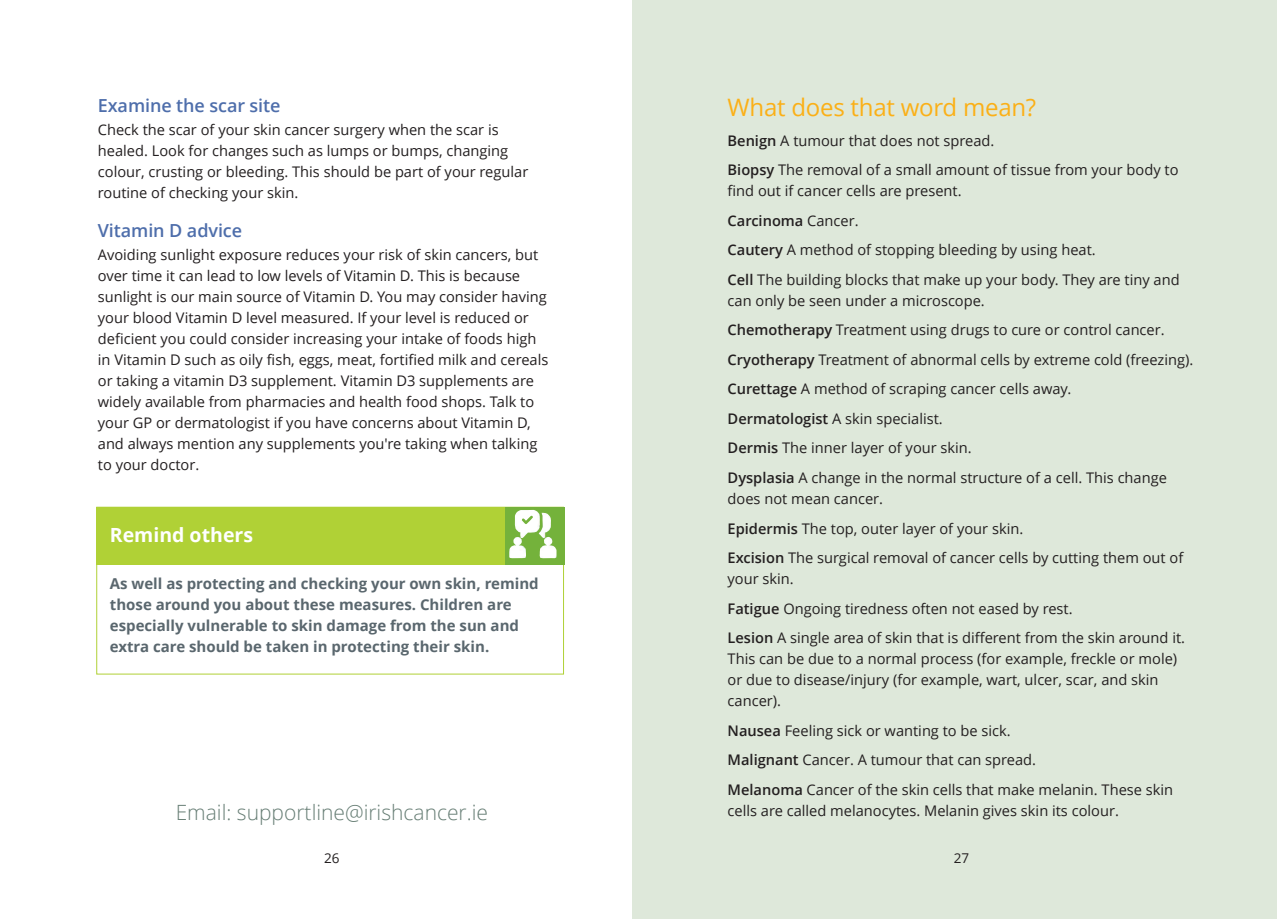
<style>
.page{position:relative;width:1285px;height:919px;background:#fff}
.page>*{position:absolute;margin:0;border:0;box-sizing:border-box;transform-origin:0 0}
.t1{font:24px "Open Sans";letter-spacing:-.01em;color:#fbb017}
.t2{font:300 21px "Open Sans";color:#677e75}
.t3{font:700 19.5px "Open Sans";color:#fff}
.t4{font:600 18px "Open Sans";letter-spacing:-.005em;color:#4e6eab}
.t5{font:700 15px/21px "Open Sans";color:#5a676e}
.t6{font:14.7px/29.5px "Open Sans";color:#231f20}
.t7{font:13.5px "Open Sans";color:#231f20}
.s1{font-weight:600}
</style>
<div class="page">
<div style="left:631px;top:0;width:645px;height:918px;background:#dee8da"></div>
<div style="left:96px;top:507px;width:468px;height:57px;background:#b0d136"></div>
<div style="left:96px;top:507px;width:468px;height:167px;border:1px solid #b0d136"></div>
<div style="left:505px;top:507px;width:59px;height:57px;background:#74b23b"></div>
<img style="left:509px;top:509px;width:43px;height:49px">
<p class="t4" style="left:98px;top:92px;width:184px">Examine the scar site</p>
<p class="t6" style="left:98px;top:118px;width:432px;line-height:21px">Check the scar of your skin cancer surgery when the scar is healed. Look for changes such as lumps or bumps, changing colour, crusting or bleeding. This should be part of your regular routine of checking your skin.</p>
<p class="t4" style="left:98px;top:217px;width:146px">Vitamin D advice</p>
<p class="t6" style="left:98px;top:243px;width:452px;line-height:21px">Avoiding sunlight exposure reduces your risk of skin cancers, but over time it can lead to low levels of Vitamin D. This is because sunlight is our main source of Vitamin D. You may consider having your blood Vitamin D level measured. If your level is reduced or deficient you could consider increasing your intake of foods high in Vitamin D such as oily fish, eggs, meat, fortified milk and cereals or taking a vitamin D3 supplement. Vitamin D3 supplements are widely available from pharmacies and health food shops. Talk to your GP or dermatologist if you have concerns about Vitamin D, and always mention any supplements you're taking when talking to your doctor.</p>
<h3 class="t3" style="left:110px;top:521px;width:145px">Remind others</h3>
<p class="t5" style="left:110px;top:572px;width:430px">As well as protecting and checking your own skin, remind those around you about these measures. Children are especially vulnerable to skin damage from the sun and extra care should be taken in protecting their skin.</p>
<h2 class="t2" style="left:176px;top:797px;width:314px">Email: supportline@irishcancer.ie</h2>
<p class="t7" style="left:324px;top:848px;width:17px">26</p>
<h1 class="t1" style="left:727px;top:91px;width:310px">What does that word mean?</h1>
<p class="t6" style="left:727px;top:125px;width:452px"><span class="s1">Benign</span> A tumour that does not spread.<br><span class="s1">Biopsy</span> The removal of a small amount of tissue from your body to</p>
<p class="t6" style="left:727px;top:176px;width:453px">find out if cancer cells are present.<br><span class="s1">Carcinoma</span> Cancer.<br><span class="s1">Cautery</span> A method of stopping bleeding by using heat.<br><span class="s1">Cell</span> The building blocks that make up your body. They are tiny and</p>
<p class="t6" style="left:727px;top:285px;width:467px">can only be seen under a microscope.<br><span class="s1">Chemotherapy</span> Treatment using drugs to cure or control cancer.<br><span class="s1">Cryotherapy</span> Treatment of abnormal cells by extreme cold (freezing).<br><span class="s1">Curettage</span> A method of scraping cancer cells away.<br><span class="s1">Dermatologist</span> A skin specialist.<br><span class="s1">Dermis</span> The inner layer of your skin.<br><span class="s1">Dysplasia</span> A change in the normal structure of a cell. This change</p>
<p class="t6" style="left:727px;top:483px;width:457px">does not mean cancer.<br><span class="s1">Epidermis</span> The top, outer layer of your skin.<br><span class="s1">Excision</span> The surgical removal of cancer cells by cutting them out of</p>
<p class="t6" style="left:727px;top:563px;width:459px">your skin.<br><span class="s1">Fatigue</span> Ongoing tiredness often not eased by rest.<br><span class="s1">Lesion</span> A single area of skin that is different from the skin around it.</p>
<p class="t6" style="left:727px;top:648px;width:451px;line-height:21px">This can be due to a normal process (for example, freckle or mole) or due to disease/injury (for example, wart, ulcer, scar, and skin cancer).</p>
<p class="t6" style="left:727px;top:715px;width:447px"><span class="s1">Nausea</span> Feeling sick or wanting to be sick.<br><span class="s1">Malignant</span> Cancer. A tumour that can spread.<br><span class="s1">Melanoma</span> Cancer of the skin cells that make melanin. These skin</p>
<p class="t6" style="left:727px;top:795px;width:393px">cells are called melanocytes. Melanin gives skin its colour.</p>
<p class="t7" style="left:953px;top:848px;width:17px">27</p>
</div>
